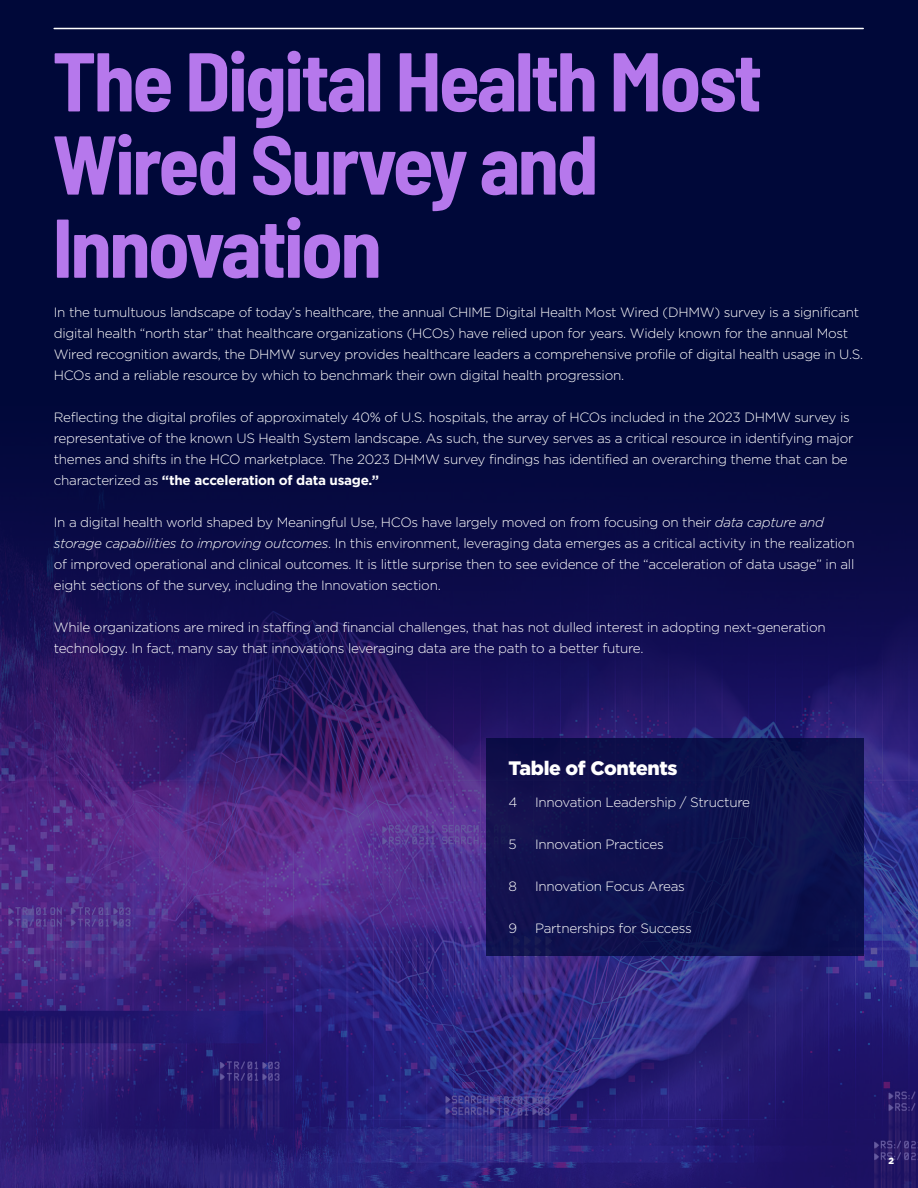
<style>
.page{position:relative;width:918px;height:1188px;background:#000839}
.page>*{position:absolute;margin:0;border:0;box-sizing:border-box;transform-origin:0 0}
.t1{font:700 semi-condensed 83.1px/83.1px "Barlow";letter-spacing:-.03em;color:#b678ec}
.t2{font:900 19.5px "Gotham";letter-spacing:-.02em;color:#fff}
.t3{font:300 13.5px/21px "Gotham";letter-spacing:-.02em;color:#fff}
.t4{font:900 9px "Gotham";color:#fff}
.s1{font-weight:700}
.s2{font-style:italic}
</style>
<div class="page">
<img style="left:0;top:479px;width:918px;height:709px">
<div style="left:486px;top:739px;width:378px;height:217px;background:#0f114e"></div>
<hr style="left:54px;top:28px;width:809px;height:1px;background:#fff">
<h1 class="t1" style="left:52px;top:35px;width:711px">The Digital Health Most<br>Wired Survey and<br>Innovation</h1>
<p class="t3" style="left:54px;top:302px;width:811px">In the tumultuous landscape of today’s healthcare, the annual CHIME Digital Health Most Wired (DHMW) survey is a significant digital health “north star” that healthcare organizations (HCOs) have relied upon for years. Widely known for the annual Most Wired recognition awards, the DHMW survey provides healthcare leaders a comprehensive profile of digital health usage in U.S.<br>HCOs and a reliable resource by which to benchmark their own digital health progression.</p>
<p class="t3" style="left:54px;top:407px;width:801px">Reflecting the digital profiles of approximately 40% of U.S. hospitals, the array of HCOs included in the 2023 DHMW survey is representative of the known US Health System landscape. As such, the survey serves as a critical resource in identifying major themes and shifts in the HCO marketplace. The 2023 DHMW survey findings has identified an overarching theme that can be characterized as <span class="s1">“the acceleration of data usage.”</span></p>
<p class="t3" style="left:54px;top:512px;width:802px">In a digital health world shaped by Meaningful Use, HCOs have largely moved on from focusing on their <span class="s2">data capture and storage capabilities to improving outcomes</span>. In this environment, leveraging data emerges as a critical activity in the realization of improved operational and clinical outcomes. It is little surprise then to see evidence of the “acceleration of data usage” in all eight sections of the survey, including the Innovation section.</p>
<p class="t3" style="left:54px;top:617px;width:773px">While organizations are mired in staffing and financial challenges, that has not dulled interest in adopting next-generation technology. In fact, many say that innovations leveraging data are the path to a better future.</p>
<h2 class="t2" style="left:508px;top:757px;width:171px">Table of Contents</h2>
<p class="t3" style="left:508px;top:791px;width:10px">4</p>
<p class="t3" style="left:508px;top:833px;width:10px">5</p>
<p class="t3" style="left:508px;top:875px;width:10px">8</p>
<p class="t3" style="left:508px;top:917px;width:10px">9</p>
<p class="t3" style="left:535px;top:791px;width:216px">Innovation Leadership / Structure</p>
<p class="t3" style="left:535px;top:833px;width:130px">Innovation Practices</p>
<p class="t3" style="left:535px;top:875px;width:151px">Innovation Focus Areas</p>
<p class="t3" style="left:535px;top:917px;width:158px">Partnerships for Success</p>
<p class="t4" style="left:888px;top:1156px;width:7px">2</p>
</div>
